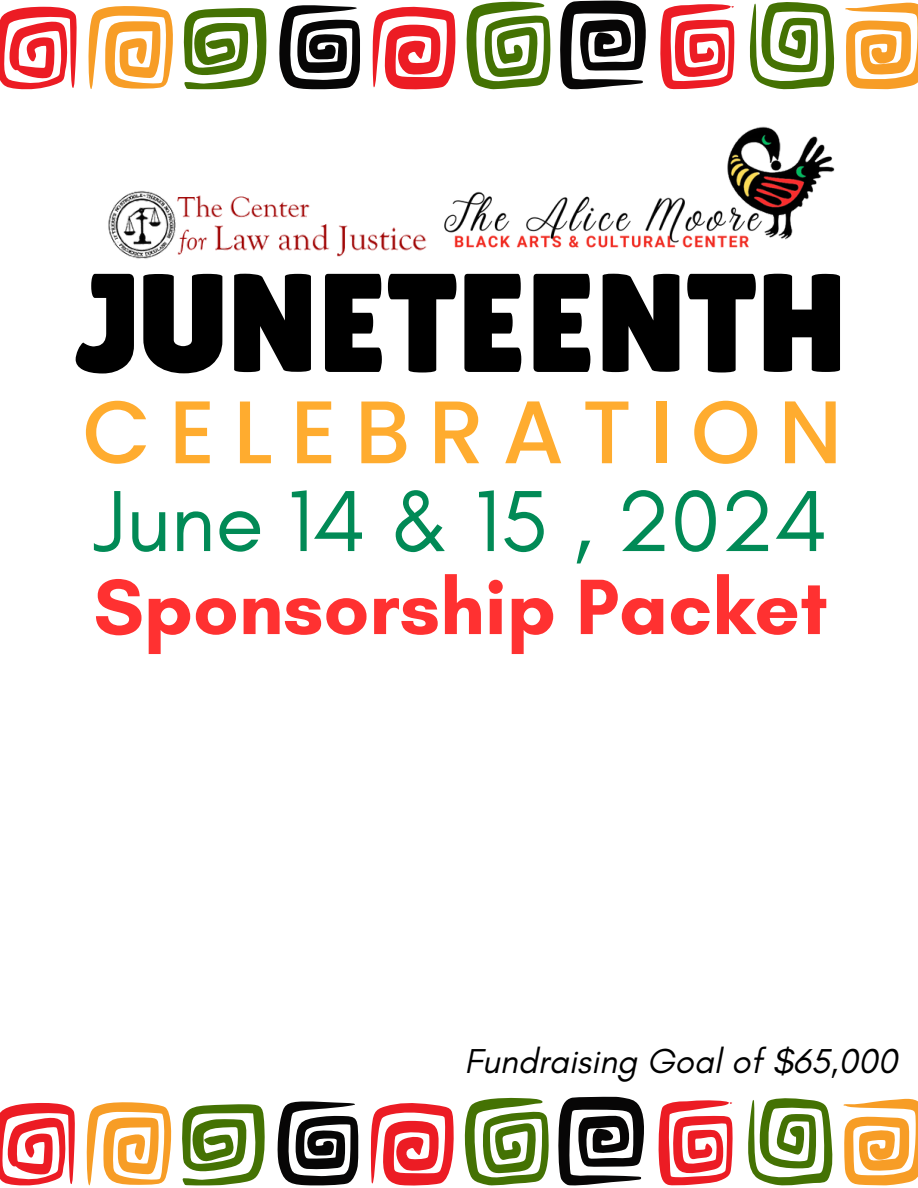
<style>
.page{position:relative;width:918px;height:1188px;background:#fff}
.page>*{position:absolute;margin:0;border:0;box-sizing:border-box;transform-origin:0 0}
.t1{font:140.1px "Lilita One";color:#000}
.t2{font:500 88.8px "Poppins";letter-spacing:.2em;color:#ffac2f}
.t3{font:88.2px "Glacial Indifference";color:#018a56}
.t4{font:700 79.95px "Glacial Indifference";color:#ff3131}
.t5{font:italic 35.25px "Glacial Indifference";color:#000}
</style>
<div class="page">
<svg style="left:184px;top:8px;width:83px;height:81px"></svg>
<svg style="left:560px;top:0;width:86px;height:90px"></svg>
<svg style="left:0;top:7px;width:77px;height:83px"></svg>
<svg style="left:88px;top:6px;width:85px;height:83px"></svg>
<svg style="left:660px;top:4px;width:75px;height:85px"></svg>
<svg style="left:750px;top:2px;width:85px;height:87px"></svg>
<svg style="left:372px;top:6px;width:84px;height:84px"></svg>
<svg style="left:845px;top:2px;width:73px;height:87px"></svg>
<svg style="left:466px;top:1px;width:85px;height:88px"></svg>
<svg style="left:279px;top:5px;width:81px;height:85px"></svg>
<svg style="left:182px;top:1104px;width:83px;height:82px"></svg>
<svg style="left:558px;top:1096px;width:86px;height:90px"></svg>
<svg style="left:0;top:1103px;width:75px;height:83px"></svg>
<svg style="left:86px;top:1102px;width:86px;height:84px"></svg>
<svg style="left:658px;top:1100px;width:75px;height:86px"></svg>
<svg style="left:748px;top:1098px;width:85px;height:88px"></svg>
<svg style="left:371px;top:1103px;width:83px;height:83px"></svg>
<svg style="left:843px;top:1098px;width:75px;height:88px"></svg>
<svg style="left:464px;top:1097px;width:85px;height:89px"></svg>
<svg style="left:277px;top:1101px;width:81px;height:85px"></svg>
<img style="left:108px;top:191px;width:319px;height:68px">
<img style="left:444px;top:126px;width:391px;height:122px">
<p class="t1" style="left:74px;top:243px;width:774px">JUNETEENTH</p>
<h1 class="t2" style="left:83px;top:370px;width:761px">CELEBRATION</h1>
<h3 class="t3" style="left:93px;top:467px;width:736px">June 14 &amp; 15 , 2024</h3>
<h2 class="t4" style="left:94px;top:558px;width:736px">Sponsorship Packet</h2>
<h4 class="t5" style="left:464px;top:1040px;width:435px">Fundraising Goal of $65,000</h4>
</div>
